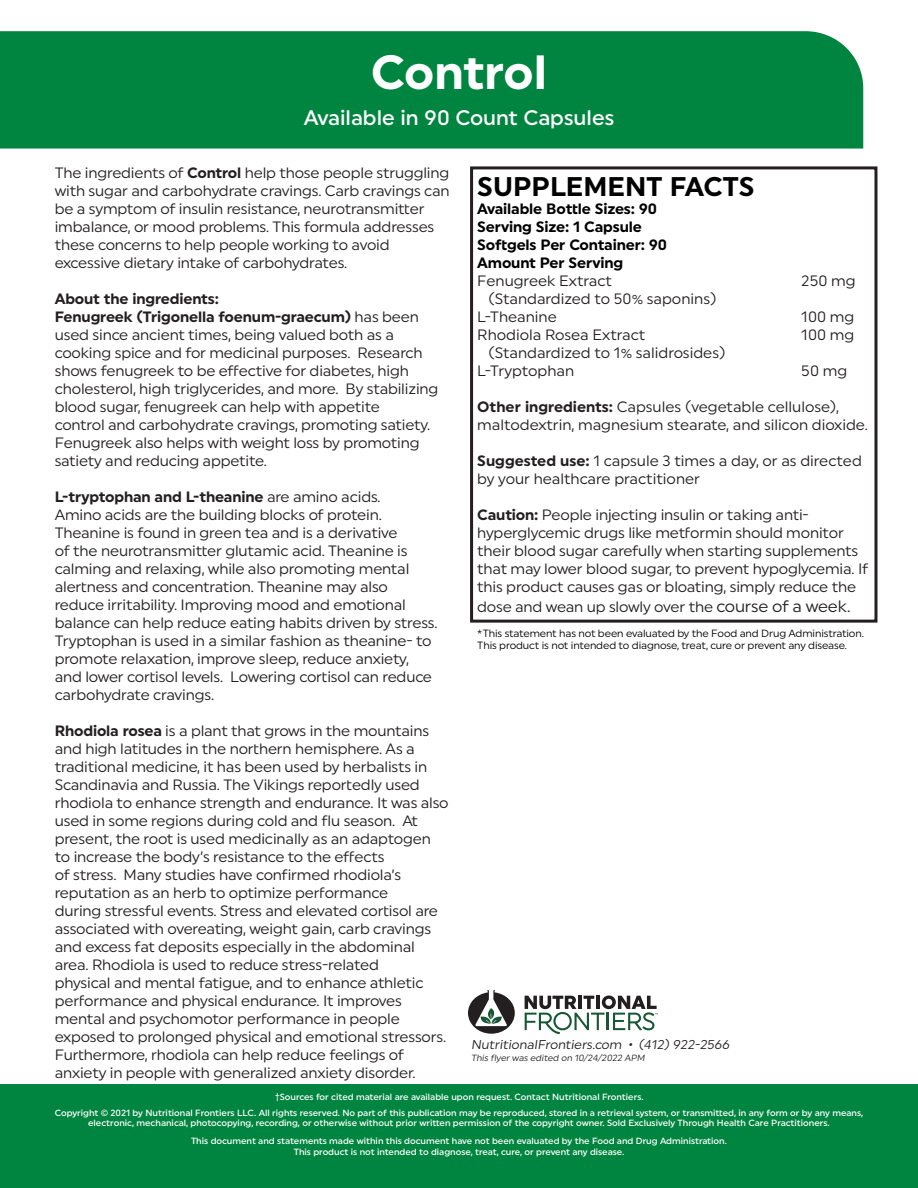
<style>
.page{position:relative;width:918px;height:1188px;background:#fff}
.page>*{position:absolute;margin:0;border:0;box-sizing:border-box;transform-origin:0 0}
.t1{font:700 48px "Uniform";letter-spacing:-.01em;color:#fff}
.t2{font:700 27px "Uniform";color:#000}
.t3{font:500 21px "Uniform";color:#fff}
.t4{font:15px/18px "Uniform";letter-spacing:-.01em;color:#231f20}
.t5{font:700 15px "Uniform";letter-spacing:-.01em;color:#000}
.t6{font:700 15px "Uniform";letter-spacing:-.01em;color:#231f20}
.t7{font:12.75px "Uniform";color:#231f20}
.t8{font:10.5px/12.6px "Uniform";letter-spacing:-.01em;color:#000}
.t9{font:500 9px/10.8px "Uniform";color:#fff;text-align:center}
.t10{font:9px "Uniform";color:#231f20}
.s1{font-weight:700}
.s2{font-size:16.5px}
.s3{font-family:"Objektiv Mk 1";font-weight:400}
</style>
<div class="page">
<div style="left:0;top:1084px;width:918px;height:104px;background:#008540"></div>
<div style="left:0;top:31px;width:863px;height:118px;background:#008540"></div>
<svg style="left:468px;top:990px;width:47px;height:44px"></svg>
<svg style="left:525px;top:995px;width:133px;height:39px"></svg>
<div style="left:470px;top:166px;width:407px;height:457px;border:3px solid #231f20"></div>
<p class="t1" style="left:371px;top:43px;width:178px">Control</p>
<p class="t3" style="left:304px;top:105px;width:312px">Available in 90 Count Capsules</p>
<p class="t4" style="left:55px;top:163px;width:396px">The ingredients of <span class="s1">Control</span> help those people struggling with sugar and carbohydrate cravings. Carb cravings can be a symptom of insulin resistance, neurotransmitter imbalance, or mood problems. This formula addresses these concerns to help people working to avoid excessive dietary intake of carbohydrates.</p>
<p class="t6" style="left:55px;top:289px;width:166px">About the ingredients:</p>
<p class="t4" style="left:55px;top:307px;width:385px"><span class="s1">Fenugreek (Trigonella foenum-graecum)</span> has been used since ancient times, being valued both as a cooking spice and for medicinal purposes. Research shows fenugreek to be effective for diabetes, high cholesterol, high triglycerides, and more. By stabilizing blood sugar, fenugreek can help with appetite<br>control and carbohydrate cravings, promoting satiety.<br>Fenugreek also helps with weight loss by promoting satiety and reducing appetite.</p>
<p class="t4" style="left:55px;top:487px;width:384px"><span class="s1">L-tryptophan and L-theanine</span> are amino acids.<br>Amino acids are the building blocks of protein.<br>Theanine is found in green tea and is a derivative<br>of the neurotransmitter glutamic acid. Theanine is calming and relaxing, while also promoting mental alertness and concentration. Theanine may also reduce irritability. Improving mood and emotional balance can help reduce eating habits driven by stress.<br>Tryptophan is used in a similar fashion as theanine- to promote relaxation, improve sleep, reduce anxiety, and lower cortisol levels. Lowering cortisol can reduce carbohydrate cravings.</p>
<p class="t4" style="left:55px;top:721px;width:395px"><span class="s1">Rhodiola rosea</span> is a plant that grows in the mountains and high latitudes in the northern hemisphere. As a traditional medicine, it has been used by herbalists in Scandinavia and Russia. The Vikings reportedly used rhodiola to enhance strength and endurance. It was also used in some regions during cold and flu season. At present, the root is used medicinally as an adaptogen to increase the body’s resistance to the effects<br>of stress. Many studies have confirmed rhodiola’s reputation as an herb to optimize performance<br>during stressful events. Stress and elevated cortisol are associated with overeating, weight gain, carb cravings and excess fat deposits especially in the abdominal area. Rhodiola is used to reduce stress-related<br>physical and mental fatigue, and to enhance athletic performance and physical endurance. It improves mental and psychomotor performance in people exposed to prolonged physical and emotional stressors.<br>Furthermore, rhodiola can help reduce feelings of anxiety in people with generalized anxiety disorder.</p>
<p class="t2" style="left:477px;top:170px;width:279px">SUPPLEMENT FACTS</p>
<p class="t5" style="left:477px;top:200px;width:181px">Available Bottle Sizes: 90</p>
<p class="t5" style="left:477px;top:218px;width:166px">Serving Size: 1 Capsule</p>
<p class="t5" style="left:477px;top:236px;width:191px">Softgels Per Container: 90</p>
<p class="t5" style="left:477px;top:254px;width:148px">Amount Per Serving</p>
<p class="t4" style="left:477px;top:271px;width:136px">Fenugreek Extract</p>
<p class="t4" style="left:801px;top:271px;width:56px">250 mg</p>
<p class="t4" style="left:488px;top:289px;width:230px">(Standardized to 50% saponins)</p>
<p class="t4" style="left:477px;top:307px;width:81px">L-Theanine</p>
<p class="t4" style="left:801px;top:307px;width:55px">100 mg</p>
<p class="t4" style="left:477px;top:325px;width:170px">Rhodiola Rosea Extract</p>
<p class="t4" style="left:801px;top:325px;width:55px">100 mg</p>
<p class="t4" style="left:488px;top:343px;width:239px">(Standardized to 1% salidrosides)</p>
<p class="t4" style="left:477px;top:361px;width:98px">L-Tryptophan</p>
<p class="t4" style="left:801px;top:361px;width:47px">50 mg</p>
<p class="t4" style="left:477px;top:397px;width:392px"><span class="s1">Other ingredients:</span> Capsules (vegetable cellulose), maltodextrin, magnesium stearate, and silicon dioxide.</p>
<p class="t4" style="left:477px;top:451px;width:386px"><span class="s1">Suggested use:</span> 1 capsule 3 times a day, or as directed by your healthcare practitioner</p>
<p class="t4" style="left:477px;top:505px;width:393px"><span class="s1">Caution:</span> People injecting insulin or taking anti&shy;hyperglycemic drugs like metformin should monitor their blood sugar carefully when starting supplements that may lower blood sugar, to prevent hypoglycemia. If this product causes gas or bloating, simply reduce the</p>
<p class="t4" style="left:477px;top:597px;width:375px">dose and wean up slowly over the <span class="s2">course of a week.</span></p>
<p class="t8" style="left:477px;top:627px;width:388px">*This statement has not been evaluated by the Food and Drug Administration.<br>This product is not intended to diagnose, treat, cure or prevent any disease.</p>
<p class="t7" style="left:471px;top:1037px;width:262px">NutritionalFrontiers.com • (412) 922-2566</p>
<p class="t10" style="left:471px;top:1052px;width:177px">This flyer was edited on 10/24/2022 APM</p>
<p class="t9" style="left:275px;top:1092px;width:370px"><span class="s3">†</span>Sources for cited material are available upon request. Contact Nutritional Frontiers.</p>
<p class="t9" style="left:55px;top:1107px;width:810px">Copyright © 2021 by Nutritional Frontiers LLC. All rights reserved. No part of this publication may be reproduced, stored in a retrieval system, or transmitted, in any form or by any means, electronic, mechanical, photocopying, recording, or otherwise without prior written permission of the copyright owner. Sold Exclusively Through Health Care Practitioners.</p>
<p class="t9" style="left:191px;top:1135px;width:537px">This document and statements made within this document have not been evaluated by the Food and Drug Administration.</p>
<p class="t9" style="left:294px;top:1146px;width:332px">This product is not intended to diagnose, treat, cure, or prevent any disease.</p>
</div>
